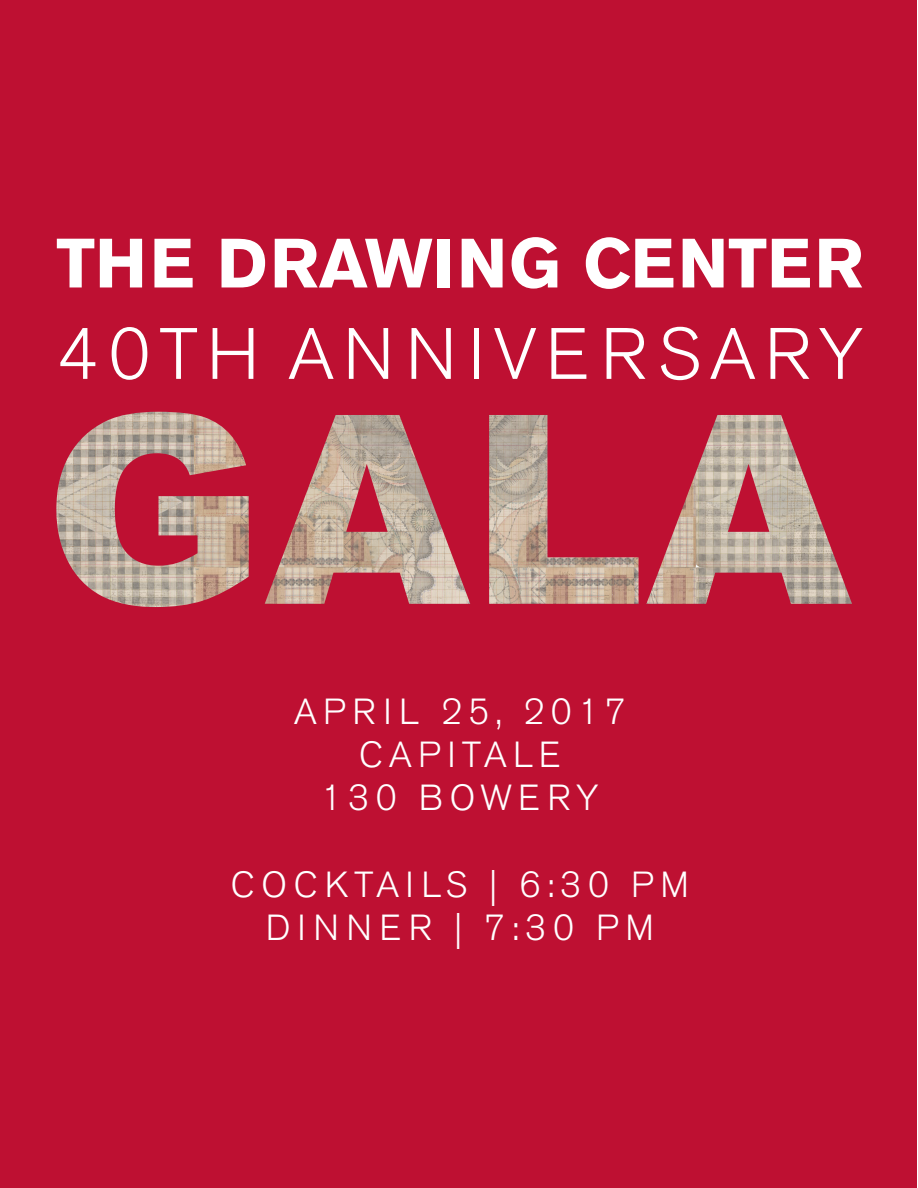
<style>
.page{position:relative;width:918px;height:1188px;background:#fff}
.page>*{position:absolute;margin:0;border:0;box-sizing:border-box;transform-origin:0 0}
.t1{font:300 72px "Akzidenz Grotesk BE";letter-spacing:.12em;color:#fff}
.t2{font:700 69px "Akzidenz Grotesk BE";color:#fff}
.t3{font:300 36px "Akzidenz Grotesk BE";letter-spacing:.17em;color:#fff}
.t4{font:300 36px "Akzidenz Grotesk BE";letter-spacing:.19em;color:#fff}
.t5{font:300 36px "Akzidenz Grotesk BE";letter-spacing:.21em;color:#fff}
</style>
<div class="page">
<div style="left:0;top:0;width:917px;height:1188px;background:#be1032"></div>
<img style="left:56px;top:412px;width:796px;height:195px">
<p class="t2" style="left:56px;top:224px;width:809px">THE DRAWING CENTER</p>
<p class="t1" style="left:56px;top:314px;width:809px">40TH ANNIVERSARY</p>
<p class="t3" style="left:294px;top:691px;width:334px">APRIL 25, 2017</p>
<p class="t3" style="left:359px;top:734px;width:203px">CAPITALE</p>
<p class="t3" style="left:321px;top:778px;width:279px">130 BOWERY</p>
<p class="t4" style="left:231px;top:864px;width:460px">COCKTAILS | 6:30 PM</p>
<p class="t5" style="left:266px;top:907px;width:390px">DINNER | 7:30 PM</p>
</div>
